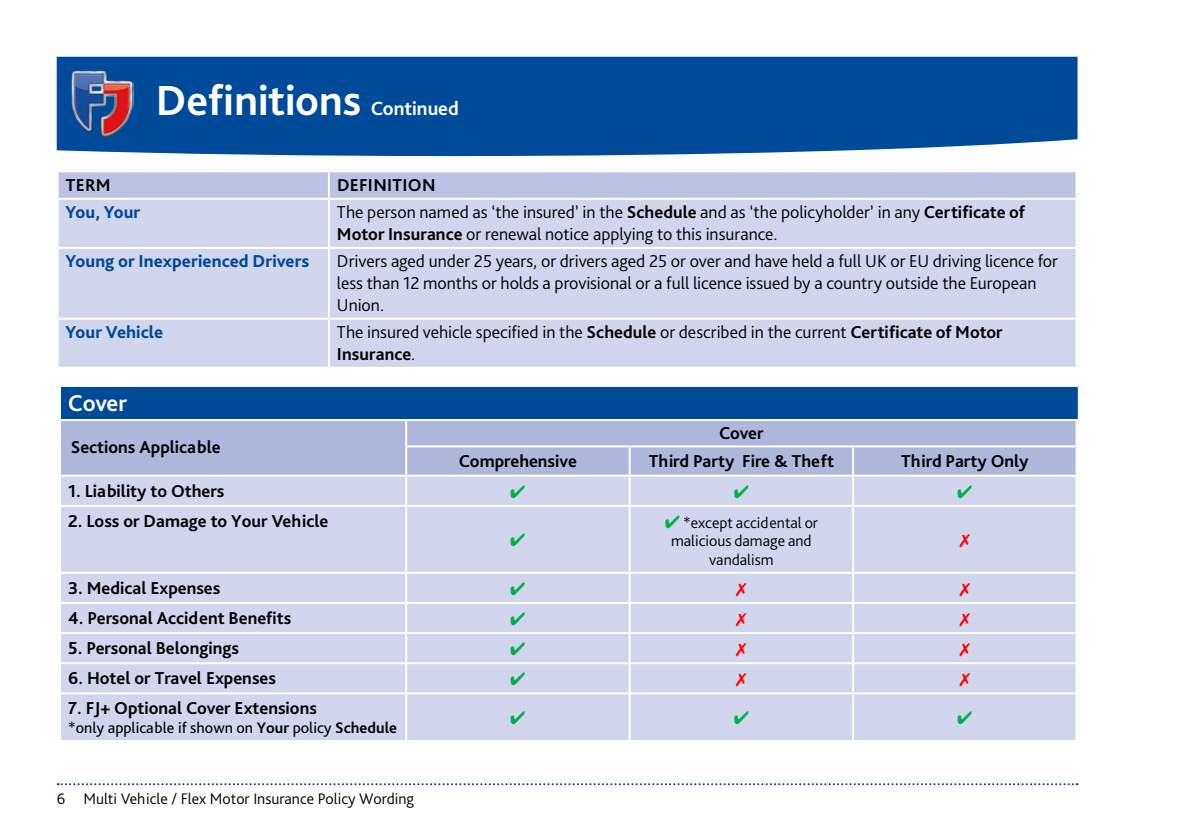
<style>
.page{position:relative;width:1191px;height:840px;background:#fff}
.page>*{position:absolute;margin:0;border:0;box-sizing:border-box;transform-origin:0 0}
.t1{font:700 44px "Bliss Pro";color:#fff}
.t2{font:700 24px "Bliss Pro";letter-spacing:-.015em;color:#fff}
.Body__1{font:300 18px/21.6px "Bliss Pro";color:#000}
.Body_9pt_Black__1{font:700 18px "Bliss Pro";color:#000}
._11pt_Headers{font:800 18px "Bliss Pro";letter-spacing:.005em;color:#004a9a}
.t3{font:300 16px/18.4px "Bliss Pro";color:#000;text-align:center}
.t4{font:16px "Bliss Pro";color:#000}
.s1{font-size:20px}
.s2{font-weight:700}
.s3{color:#00b050}
</style>
<div class="page">
<svg style="left:58px;top:783px;width:1019px;height:1px"></svg>
<svg style="left:59px;top:172px;width:1016px;height:26px;background:#bdc3e3"></svg>
<div style="left:59px;top:200px;width:1016px;height:166px;background:#d2d6ed"></div>
<hr style="left:328px;top:172px;width:2px;height:26px;background:#fff">
<hr style="left:328px;top:200px;width:2px;height:47px;background:#fff">
<hr style="left:57px;top:247px;width:272px;height:2px;background:#fff">
<hr style="left:329px;top:247px;width:748px;height:2px;background:#fff">
<hr style="left:328px;top:249px;width:2px;height:68px;background:#fff">
<hr style="left:57px;top:317px;width:272px;height:2px;background:#fff">
<hr style="left:329px;top:317px;width:748px;height:2px;background:#fff">
<hr style="left:328px;top:319px;width:2px;height:47px;background:#fff">
<div style="left:57px;top:57px;width:1020px;height:99px;background:#004a9a"></div>
<img style="left:71px;top:70px;width:63px;height:67px">
<div style="left:61px;top:421px;width:1014px;height:53px;background:#b0b7dd"></div>
<div style="left:61px;top:476px;width:1014px;height:263px;background:#d2d6ed"></div>
<hr style="left:405px;top:419px;width:2px;height:26px;background:#fff">
<hr style="left:405px;top:445px;width:224px;height:2px;background:#fff">
<hr style="left:405px;top:447px;width:2px;height:27px;background:#fff">
<hr style="left:629px;top:445px;width:224px;height:2px;background:#fff">
<hr style="left:628px;top:447px;width:2px;height:27px;background:#fff">
<hr style="left:853px;top:445px;width:224px;height:2px;background:#fff">
<hr style="left:852px;top:447px;width:2px;height:27px;background:#fff">
<hr style="left:405px;top:476px;width:2px;height:28px;background:#fff">
<hr style="left:628px;top:476px;width:2px;height:28px;background:#fff">
<hr style="left:852px;top:476px;width:2px;height:28px;background:#fff">
<hr style="left:59px;top:504px;width:347px;height:2px;background:#fff">
<hr style="left:406px;top:504px;width:223px;height:2px;background:#fff">
<hr style="left:405px;top:506px;width:2px;height:65px;background:#fff">
<hr style="left:629px;top:504px;width:224px;height:2px;background:#fff">
<hr style="left:628px;top:506px;width:2px;height:65px;background:#fff">
<hr style="left:853px;top:504px;width:224px;height:2px;background:#fff">
<hr style="left:852px;top:506px;width:2px;height:65px;background:#fff">
<hr style="left:59px;top:571px;width:347px;height:2px;background:#fff">
<hr style="left:406px;top:571px;width:223px;height:2px;background:#fff">
<hr style="left:405px;top:573px;width:2px;height:28px;background:#fff">
<hr style="left:629px;top:571px;width:224px;height:2px;background:#fff">
<hr style="left:628px;top:573px;width:2px;height:28px;background:#fff">
<hr style="left:853px;top:571px;width:224px;height:2px;background:#fff">
<hr style="left:852px;top:573px;width:2px;height:28px;background:#fff">
<hr style="left:59px;top:601px;width:347px;height:2px;background:#fff">
<hr style="left:406px;top:601px;width:223px;height:2px;background:#fff">
<hr style="left:405px;top:603px;width:2px;height:28px;background:#fff">
<hr style="left:629px;top:601px;width:224px;height:2px;background:#fff">
<hr style="left:628px;top:603px;width:2px;height:28px;background:#fff">
<hr style="left:853px;top:601px;width:224px;height:2px;background:#fff">
<hr style="left:852px;top:603px;width:2px;height:28px;background:#fff">
<hr style="left:59px;top:631px;width:347px;height:2px;background:#fff">
<hr style="left:406px;top:631px;width:223px;height:2px;background:#fff">
<hr style="left:405px;top:633px;width:2px;height:29px;background:#fff">
<hr style="left:629px;top:631px;width:224px;height:2px;background:#fff">
<hr style="left:628px;top:633px;width:2px;height:29px;background:#fff">
<hr style="left:853px;top:631px;width:224px;height:2px;background:#fff">
<hr style="left:852px;top:633px;width:2px;height:29px;background:#fff">
<hr style="left:59px;top:662px;width:347px;height:2px;background:#fff">
<hr style="left:406px;top:662px;width:223px;height:2px;background:#fff">
<hr style="left:405px;top:664px;width:2px;height:28px;background:#fff">
<hr style="left:629px;top:662px;width:224px;height:2px;background:#fff">
<hr style="left:628px;top:664px;width:2px;height:28px;background:#fff">
<hr style="left:853px;top:662px;width:224px;height:2px;background:#fff">
<hr style="left:852px;top:664px;width:2px;height:28px;background:#fff">
<hr style="left:59px;top:692px;width:347px;height:2px;background:#fff">
<hr style="left:406px;top:692px;width:223px;height:2px;background:#fff">
<hr style="left:405px;top:694px;width:2px;height:45px;background:#fff">
<hr style="left:629px;top:692px;width:224px;height:2px;background:#fff">
<hr style="left:628px;top:694px;width:2px;height:45px;background:#fff">
<hr style="left:853px;top:692px;width:224px;height:2px;background:#fff">
<hr style="left:852px;top:694px;width:2px;height:45px;background:#fff">
<div style="left:60px;top:386px;width:1018px;height:34px;background:#004a9a"></div>
<hr style="left:59px;top:385px;width:1020px;height:2px;background:#fff">
<hr style="left:59px;top:387px;width:2px;height:32px;background:#fff">
<hr style="left:1077px;top:387px;width:2px;height:32px;background:#fff">
<hr style="left:59px;top:419px;width:1020px;height:2px;background:#fff">
<svg style="left:959px;top:534px;width:11px;height:13px"></svg>
<svg style="left:736px;top:582px;width:10px;height:13px"></svg>
<svg style="left:959px;top:582px;width:11px;height:13px"></svg>
<svg style="left:736px;top:612px;width:10px;height:13px"></svg>
<svg style="left:959px;top:612px;width:11px;height:13px"></svg>
<svg style="left:736px;top:642px;width:10px;height:14px"></svg>
<svg style="left:959px;top:642px;width:11px;height:14px"></svg>
<svg style="left:736px;top:672px;width:10px;height:14px"></svg>
<svg style="left:959px;top:672px;width:11px;height:14px"></svg>
<svg style="left:511px;top:484px;width:14px;height:13px"></svg>
<svg style="left:734px;top:484px;width:14px;height:13px"></svg>
<svg style="left:957px;top:484px;width:14px;height:13px"></svg>
<svg style="left:511px;top:533px;width:14px;height:13px"></svg>
<svg style="left:511px;top:581px;width:14px;height:13px"></svg>
<svg style="left:511px;top:611px;width:14px;height:13px"></svg>
<svg style="left:511px;top:641px;width:14px;height:13px"></svg>
<svg style="left:511px;top:672px;width:14px;height:13px"></svg>
<svg style="left:511px;top:710px;width:14px;height:13px"></svg>
<svg style="left:734px;top:710px;width:14px;height:13px"></svg>
<svg style="left:957px;top:710px;width:14px;height:13px"></svg>
<p class="t1" style="left:156px;top:73px;width:304px">Definitions <span class="s1">Continued</span></p>
<p class="Body_9pt_Black__1" style="left:66px;top:173px;width:46px">TERM</p>
<p class="Body_9pt_Black__1" style="left:337px;top:173px;width:100px">DEFINITION</p>
<p class="_11pt_Headers" style="left:66px;top:201px;width:76px">You, Your</p>
<p class="Body__1" style="left:337px;top:201px;width:689px">The person named as ‘the insured’ in the <span class="s2">Schedule</span> and as ‘the policyholder’ in any <span class="s2">Certificate of<br>Motor Insurance</span> or renewal notice applying to this insurance.</p>
<p class="_11pt_Headers" style="left:66px;top:250px;width:245px">Young or Inexperienced Drivers</p>
<p class="Body__1" style="left:337px;top:250px;width:722px">Drivers aged under 25 years, or drivers aged 25 or over and have held a full UK or EU driving licence for less than 12 months or holds a provisional or a full licence issued by a country outside the European<br>Union.</p>
<p class="_11pt_Headers" style="left:66px;top:321px;width:99px">Your Vehicle</p>
<p class="Body__1" style="left:337px;top:321px;width:667px">The insured vehicle specified in the <span class="s2">Schedule</span> or described in the current <span class="s2">Certificate of Motor<br>Insurance</span>.</p>
<p class="t2" style="left:68px;top:388px;width:61px">Cover</p>
<p class="Body_9pt_Black__1" style="left:71px;top:436px;width:151px">Sections Applicable</p>
<p class="Body_9pt_Black__1" style="left:719px;top:421px;width:46px">Cover</p>
<p class="Body_9pt_Black__1" style="left:459px;top:450px;width:120px">Comprehensive</p>
<p class="Body_9pt_Black__1" style="left:648px;top:450px;width:187px">Third Party Fire &amp; Theft</p>
<p class="Body_9pt_Black__1" style="left:901px;top:450px;width:129px">Third Party Only</p>
<p class="Body_9pt_Black__1" style="left:68px;top:479px;width:158px">1. Liability to Others</p>
<p class="Body_9pt_Black__1" style="left:68px;top:509px;width:262px">2. Loss or Damage to Your Vehicle</p>
<p class="t3" style="left:664px;top:512px;width:155px"><span class="s3">✔</span> *except accidental or malicious damage and vandalism</p>
<p class="Body_9pt_Black__1" style="left:68px;top:576px;width:154px">3. Medical Expenses</p>
<p class="Body_9pt_Black__1" style="left:68px;top:606px;width:224px">4. Personal Accident Benefits</p>
<p class="Body_9pt_Black__1" style="left:68px;top:636px;width:172px">5. Personal Belongings</p>
<p class="Body_9pt_Black__1" style="left:68px;top:666px;width:209px">6. Hotel or Travel Expenses</p>
<p class="Body_9pt_Black__1" style="left:68px;top:696px;width:250px">7. FJ+ Optional Cover Extensions</p>
<p class="t4" style="left:68px;top:717px;width:330px">*only applicable if shown on <span class="s2">Your</span> policy <span class="s2">Schedule</span></p>
<p class="t3" style="left:57px;top:788px;width:359px">6 Multi Vehicle / Flex Motor Insurance Policy Wording</p>
</div>
